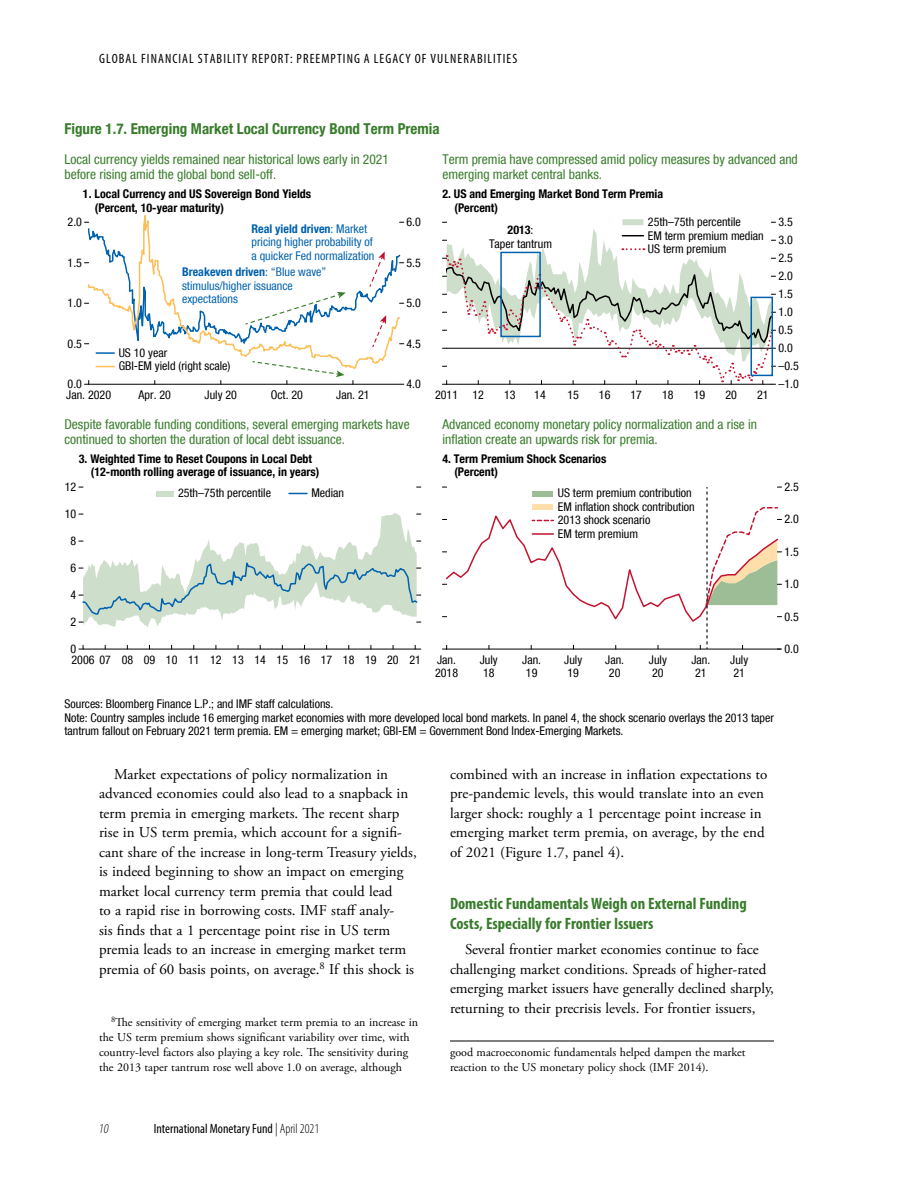
<style>
.page{position:relative;width:918px;height:1188px;background:#fff}
.page>*{position:absolute;margin:0;border:0;box-sizing:border-box;transform-origin:0 0}
.t1{font:700 condensed 16.5px/19.5px "Myriad Pro";color:#387c2b}
.t2{font:15px/19.5px "Adobe Garamond Pro";color:#000}
.t3{font:700 condensed 15px "Helvetica Neue LT Com";color:#387c2b}
.t4{font:condensed 13.5px/15px "Helvetica Neue LT Com";color:#387c2b}
.t5{font:condensed 13.5px "Myriad Pro";letter-spacing:.08em;color:#000}
.t6{font:condensed 13.5px "Myriad Pro";color:#000}
.t7{font:italic 300 condensed 13.5px "Myriad Pro";color:#000}
.t8{font:condensed 12px/13.5px "Helvetica Neue LT Com";color:#000}
.t9{font:12px/15px "Adobe Garamond Pro";color:#000}
.t10{font:700 condensed 12px/13.5px "Helvetica Neue LT Com";color:#000}
.t11{font:condensed 12px/13.5px "Helvetica Neue LT Com";color:#0062af}
.s1{font-weight:700}
.s2{font-weight:300}
</style>
<div class="page">
<hr style="left:450px;top:1041px;width:324px;height:1px;background:#000">
<svg style="left:79px;top:513px;width:342px;height:137px"></svg>
<svg style="left:442px;top:487px;width:340px;height:163px"></svg>
<hr style="left:532px;top:533px;width:21px;height:2px;background:#c41230">
<svg style="left:442px;top:219px;width:334px;height:166px"></svg>
<div style="left:156px;top:491px;width:18px;height:6px;background:#cddeca"></div>
<svg style="left:289px;top:493px;width:18px;height:1px"></svg>
<svg style="left:85px;top:222px;width:319px;height:163px"></svg>
<p class="t5" style="left:99px;top:50px;width:212px">GLOBAL FINANCIAL STABILITY REPORT: PREEMPTING</p>
<p class="t5" style="left:364px;top:50px;width:23px">A LEGACY</p>
<p class="t5" style="left:415px;top:50px;width:37px">OF VULNERABILITIES</p>
<p class="t3" style="left:64px;top:120px;width:377px">Figure 1.7. Emerging Market Local Currency Bond Term Premia</p>
<p class="t4" style="left:64px;top:152px;width:326px">Local currency yields remained near historical lows early in 2021 before rising amid the global bond sell-off.</p>
<p class="t4" style="left:442px;top:152px;width:357px">Term premia have compressed amid policy measures by advanced and emerging market central banks.</p>
<p class="t10" style="left:95px;top:187px;width:218px;text-indent:-12px">1. Local Currency and US Sovereign Bond Yields (Percent, 10-year maturity)</p>
<p class="t10" style="left:454px;top:187px;width:210px;text-indent:-12px">2. US and Emerging Market Bond Term Premia (Percent)</p>
<p class="t8" style="left:68px;top:215px;width:16px">2.0</p>
<p class="t8" style="left:68px;top:255px;width:16px">1.5</p>
<p class="t8" style="left:68px;top:296px;width:16px">1.0</p>
<p class="t8" style="left:68px;top:336px;width:16px">0.5</p>
<p class="t11" style="left:252px;top:221px;width:124px"><span class="s1">Real yield driven</span>: Market pricing higher probability of a quicker Fed normalization</p>
<p class="t11" style="left:182px;top:265px;width:146px"><span class="s1">Breakeven driven</span>: “Blue wave” stimulus/higher issuance expectations</p>
<p class="t8" style="left:119px;top:346px;width:113px">US 10 year<br>GBI-EM yield (right scale)</p>
<p class="t8" style="left:68px;top:377px;width:16px">0.0</p>
<p class="t8" style="left:66px;top:388px;width:46px">Jan. 2020</p>
<p class="t8" style="left:139px;top:388px;width:34px">Apr. 20</p>
<p class="t8" style="left:205px;top:388px;width:34px">July 20</p>
<p class="t8" style="left:271px;top:388px;width:34px">Oct. 20</p>
<p class="t8" style="left:336px;top:388px;width:35px">Jan. 21</p>
<p class="t8" style="left:406px;top:215px;width:16px">6.0</p>
<p class="t8" style="left:406px;top:255px;width:16px">5.5</p>
<p class="t8" style="left:406px;top:296px;width:16px">5.0</p>
<p class="t8" style="left:406px;top:336px;width:16px">4.5</p>
<p class="t8" style="left:406px;top:377px;width:16px">4.0</p>
<p class="t4" style="left:64px;top:416px;width:347px">Despite favorable funding conditions, several emerging markets have continued to shorten the duration of local debt issuance.</p>
<p class="t8" style="left:489px;top:223px;width:65px;text-align:center"><span class="s1">2013</span>:<br>Taper tantrum</p>
<p class="t8" style="left:648px;top:215px;width:95px">25th–75th percentile</p>
<p class="t8" style="left:648px;top:242px;width:80px">US term premium</p>
<p class="t8" style="left:648px;top:228px;width:117px">EM term premium median</p>
<p class="t8" style="left:435px;top:388px;width:50px">2011 12</p>
<p class="t8" style="left:504px;top:388px;width:13px">13</p>
<p class="t8" style="left:534px;top:388px;width:13px">14</p>
<p class="t8" style="left:567px;top:388px;width:13px">15</p>
<p class="t8" style="left:599px;top:388px;width:13px">16</p>
<p class="t8" style="left:631px;top:388px;width:13px">17</p>
<p class="t8" style="left:662px;top:388px;width:13px">18</p>
<p class="t8" style="left:694px;top:388px;width:13px">19</p>
<p class="t8" style="left:725px;top:388px;width:13px">20</p>
<p class="t8" style="left:757px;top:388px;width:13px">21</p>
<p class="t4" style="left:442px;top:416px;width:316px">Advanced economy monetary policy normalization and a rise in inflation create an upwards risk for premia.</p>
<p class="t10" style="left:91px;top:452px;width:230px;text-indent:-12px">3. Weighted Time to Reset Coupons in Local Debt (12-month rolling average of issuance, in years)</p>
<p class="t10" style="left:454px;top:452px;width:154px;text-indent:-12px">4. Term Premium Shock Scenarios (Percent)</p>
<p class="t8" style="left:65px;top:480px;width:13px">12</p>
<p class="t8" style="left:65px;top:507px;width:13px">10</p>
<p class="t8" style="left:70px;top:534px;width:7px">8</p>
<p class="t8" style="left:70px;top:561px;width:7px">6</p>
<p class="t8" style="left:70px;top:588px;width:7px">4</p>
<p class="t8" style="left:70px;top:615px;width:7px">2</p>
<p class="t8" style="left:178px;top:486px;width:95px">25th–75th percentile</p>
<p class="t8" style="left:312px;top:486px;width:34px">Median</p>
<p class="t8" style="left:558px;top:486px;width:138px">US term premium contribution<br>EM inflation shock contribution<br>2013 shock scenario<br>EM term premium</p>
<p class="t8" style="left:70px;top:642px;width:7px">0</p>
<p class="t8" style="left:72px;top:653px;width:351px">2006 07 08 09 10 11 12 13 14 15 16 17 18 19 20 21</p>
<p class="t8" style="left:435px;top:653px;width:25px">Jan.<br>2018</p>
<p class="t8" style="left:480px;top:653px;width:19px">July<br>18</p>
<p class="t8" style="left:522px;top:653px;width:20px;text-align:center">Jan.<br>19</p>
<p class="t8" style="left:564px;top:653px;width:19px">July<br>19</p>
<p class="t8" style="left:605px;top:653px;width:20px;text-align:center">Jan.<br>20</p>
<p class="t8" style="left:649px;top:653px;width:19px">July<br>20</p>
<p class="t8" style="left:692px;top:653px;width:20px;text-align:center">Jan.<br>21</p>
<p class="t8" style="left:730px;top:653px;width:19px">July<br>21</p>
<p class="t8" style="left:779px;top:215px;width:16px">3.5</p>
<p class="t8" style="left:779px;top:233px;width:16px">3.0</p>
<p class="t8" style="left:779px;top:251px;width:16px">2.5</p>
<p class="t8" style="left:779px;top:269px;width:16px">2.0</p>
<p class="t8" style="left:779px;top:287px;width:16px">1.5</p>
<p class="t8" style="left:779px;top:305px;width:16px">1.0</p>
<p class="t8" style="left:779px;top:323px;width:16px">0.5</p>
<p class="t8" style="left:779px;top:341px;width:16px">0.0</p>
<p class="t8" style="left:779px;top:359px;width:22px">–0.5</p>
<p class="t8" style="left:779px;top:377px;width:22px">–1.0</p>
<p class="t8" style="left:785px;top:480px;width:16px">2.5</p>
<p class="t8" style="left:785px;top:512px;width:16px">2.0</p>
<p class="t8" style="left:785px;top:545px;width:16px">1.5</p>
<p class="t8" style="left:785px;top:577px;width:16px">1.0</p>
<p class="t8" style="left:785px;top:609px;width:16px">0.5</p>
<p class="t8" style="left:785px;top:642px;width:16px">0.0</p>
<p class="t8" style="left:64px;top:697px;width:711px">Sources: Bloomberg Finance L.P.; and IMF staff calculations.<br>Note: Country samples include 16 emerging market economies with more developed local bond markets. In panel 4, the shock scenario overlays the 2013 taper tantrum fallout on February 2021 term premia. EM = emerging market; GBI-EM = Government Bond Index-Emerging Markets.</p>
<p class="t2" style="left:99px;top:765px;width:319px;text-indent:15px">Market expectations of policy normalization in advanced economies could also lead to a snapback in term premia in emerging markets. The recent sharp rise in US term premia, which account for a signifi&shy;cant share of the increase in long-term Treasury yields, is indeed beginning to show an impact on emerging market local currency term premia that could lead<br>to a rapid rise in borrowing costs. IMF staff analy-<br>sis finds that a 1 percentage point rise in US term premia leads to an increase in emerging market term premia of 60 basis points, on average.<sup>8</sup> If this shock is</p>
<p class="t9" style="left:99px;top:1015px;width:321px;text-indent:12px"><sup>8</sup>The sensitivity of emerging market term premia to an increase in the US term premium shows significant variability over time, with country-level factors also playing a key role. The sensitivity during the 2013 taper tantrum rose well above 1.0 on average, although</p>
<p class="t7" style="left:99px;top:1121px;width:11px">10</p>
<p class="t6" style="left:154px;top:1121px;width:167px">INTERNATIONAL MONETARY FUND <span class="s2">| April 2021</span></p>
<p class="t2" style="left:450px;top:765px;width:319px">combined with an increase in inflation expectations to pre-pandemic levels, this would translate into an even larger shock: roughly a 1 percentage point increase in emerging market term premia, on average, by the end of 2021 (Figure 1.7, panel 4).</p>
<p class="t1" style="left:450px;top:894px;width:298px">Domestic Fundamentals Weigh on External Funding<br>Costs, Especially for Frontier Issuers</p>
<p class="t2" style="left:450px;top:940px;width:326px;text-indent:15px">Several frontier market economies continue to face challenging market conditions. Spreads of higher-rated emerging market issuers have generally declined sharply, returning to their precrisis levels. For frontier issuers,</p>
<p class="t9" style="left:450px;top:1045px;width:297px">good macroeconomic fundamentals helped dampen the market reaction to the US monetary policy shock (IMF 2014).</p>
</div>
